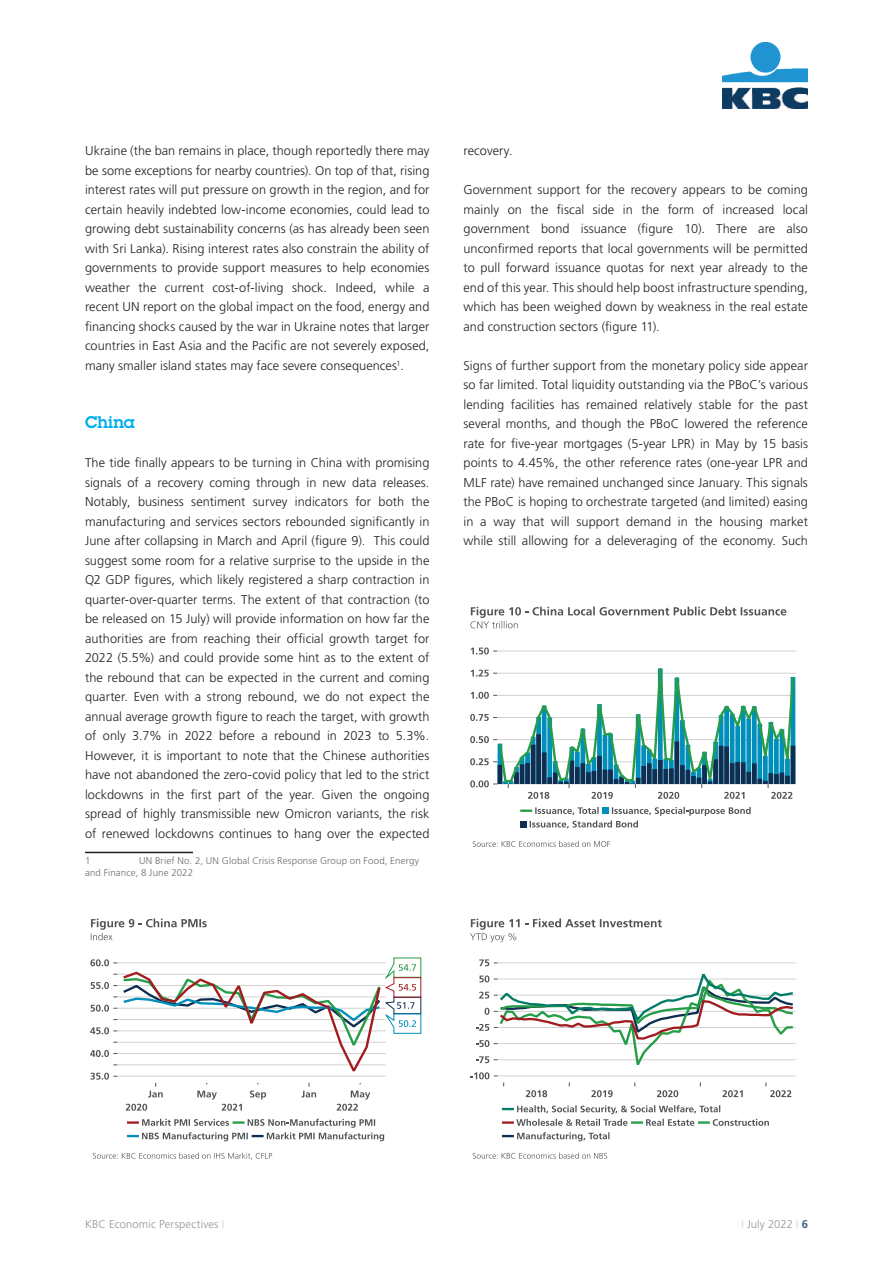
<style>
.page{position:relative;width:893px;height:1263px;background:#fff}
.page>*{position:absolute;margin:0;border:0;box-sizing:border-box;transform-origin:0 0}
.t1{font:600 16.5px "Lubalin Graph Std";letter-spacing:.005em;color:#00aeef}
.t2{font:300 12.75px/19.5px "Frutiger LT Std";letter-spacing:.005em;color:#231f20;text-align:justify}
.t3{font:300 11.25px "Frutiger LT Std";letter-spacing:.01em;color:#939598}
.t4{font:300 9.75px/11.7px "Frutiger LT Std";letter-spacing:.015em;color:#6c6d70}
.s1{color:#d1d2d4}
.s2{font-weight:700;color:#325e8b}
</style>
<div class="page">
<img style="left:723px;top:43px;width:85px;height:66px">
<hr style="left:85px;top:852px;width:108px;height:1px;background:#231f20">
<svg style="left:91px;top:918px;width:116px;height:22px"></svg>
<svg style="left:90px;top:957px;width:331px;height:154px"></svg>
<svg style="left:127px;top:1119px;width:257px;height:22px"></svg>
<svg style="left:93px;top:1152px;width:179px;height:8px"></svg>
<svg style="left:470px;top:607px;width:316px;height:21px"></svg>
<hr style="left:497px;top:784px;width:299px;height:1px;background:#cfd1d0">
<hr style="left:497px;top:761px;width:299px;height:1px;background:#cfd1d0">
<hr style="left:497px;top:739px;width:299px;height:1px;background:#cfd1d0">
<hr style="left:497px;top:717px;width:299px;height:1px;background:#cfd1d0">
<hr style="left:497px;top:695px;width:299px;height:1px;background:#cfd1d0">
<hr style="left:497px;top:673px;width:299px;height:1px;background:#cfd1d0">
<hr style="left:497px;top:651px;width:299px;height:1px;background:#cfd1d0">
<svg style="left:470px;top:647px;width:325px;height:152px"></svg>
<svg style="left:520px;top:807px;width:231px;height:21px"></svg>
<svg style="left:473px;top:841px;width:137px;height:6px"></svg>
<svg style="left:470px;top:918px;width:192px;height:24px"></svg>
<hr style="left:498px;top:1076px;width:298px;height:1px;background:#cfd1d0">
<hr style="left:498px;top:1059px;width:298px;height:1px;background:#cfd1d0">
<hr style="left:498px;top:1043px;width:298px;height:1px;background:#cfd1d0">
<hr style="left:498px;top:1027px;width:298px;height:1px;background:#cfd1d0">
<hr style="left:498px;top:1011px;width:298px;height:1px;background:#cfd1d0">
<hr style="left:498px;top:995px;width:298px;height:1px;background:#cfd1d0">
<hr style="left:498px;top:979px;width:298px;height:1px;background:#cfd1d0">
<hr style="left:498px;top:963px;width:298px;height:1px;background:#cfd1d0">
<svg style="left:470px;top:959px;width:325px;height:138px"></svg>
<svg style="left:502px;top:1105px;width:267px;height:21px"></svg>
<svg style="left:502px;top:1132px;width:107px;height:9px"></svg>
<svg style="left:473px;top:1152px;width:134px;height:7px"></svg>
<p class="t2" style="left:85px;top:141px;width:346px">Ukraine (the ban remains in place, though reportedly there may be some exceptions for nearby countries). On top of that, rising interest rates will put pressure on growth in the region, and for certain heavily indebted low-income economies, could lead to growing debt sustainability concerns (as has already been seen with Sri Lanka). Rising interest rates also constrain the ability of governments to provide support measures to help economies weather the current cost-of-living shock. Indeed, while a recent UN report on the global impact on the food, energy and financing shocks caused by the war in Ukraine notes that larger countries in East Asia and the Pacific are not severely exposed, many smaller island states may face severe consequences<sup>1</sup>.</p>
<p class="t1" style="left:85px;top:411px;width:51px">China</p>
<p class="t2" style="left:85px;top:453px;width:346px">The tide finally appears to be turning in China with promising signals of a recovery coming through in new data releases.<br>Notably, business sentiment survey indicators for both the manufacturing and services sectors rebounded significantly in June after collapsing in March and April (figure 9). This could suggest some room for a relative surprise to the upside in the Q2 GDP figures, which likely registered a sharp contraction in quarter-over-quarter terms. The extent of that contraction (to be released on 15 July) will provide information on how far the authorities are from reaching their official growth target for 2022 (5.5%) and could provide some hint as to the extent of the rebound that can be expected in the current and coming quarter. Even with a strong rebound, we do not expect the annual average growth figure to reach the target, with growth of only 3.7% in 2022 before a rebound in 2023 to 5.3%.<br>However, it is important to note that the Chinese authorities have not abandoned the zero-covid policy that led to the strict lockdowns in the first part of the year. Given the ongoing spread of highly transmissible new Omicron variants, the risk of renewed lockdowns continues to hang over the expected</p>
<p class="t4" style="left:85px;top:855px;width:7px">1</p>
<p class="t4" style="left:85px;top:855px;width:336px;text-indent:54px">UN Brief No. 2, UN Global Crisis Response Group on Food, Energy and Finance, 8 June 2022</p>
<p class="t2" style="left:463px;top:141px;width:51px">recovery.</p>
<p class="t2" style="left:463px;top:180px;width:346px">Government support for the recovery appears to be coming mainly on the fiscal side in the form of increased local government bond issuance (figure 10). There are also unconfirmed reports that local governments will be permitted to pull forward issuance quotas for next year already to the end of this year. This should help boost infrastructure spending, which has been weighed down by weakness in the real estate and construction sectors (figure 11).</p>
<p class="t2" style="left:463px;top:356px;width:346px">Signs of further support from the monetary policy side appear so far limited. Total liquidity outstanding via the PBoC’s various lending facilities has remained relatively stable for the past several months, and though the PBoC lowered the reference rate for five-year mortgages (5-year LPR) in May by 15 basis points to 4.45%, the other reference rates (one-year LPR and MLF rate) have remained unchanged since January. This signals the PBoC is hoping to orchestrate targeted (and limited) easing in a way that will support demand in the housing market while still allowing for a deleveraging of the economy. Such</p>
<p class="t3" style="left:85px;top:1218px;width:141px">KBC Economic Perspectives <span class="s1">I</span></p>
<p class="t3" style="left:741px;top:1218px;width:68px"><span class="s1">I</span> July 2022 <span class="s1">I</span> <span class="s2">6</span></p>
</div>
